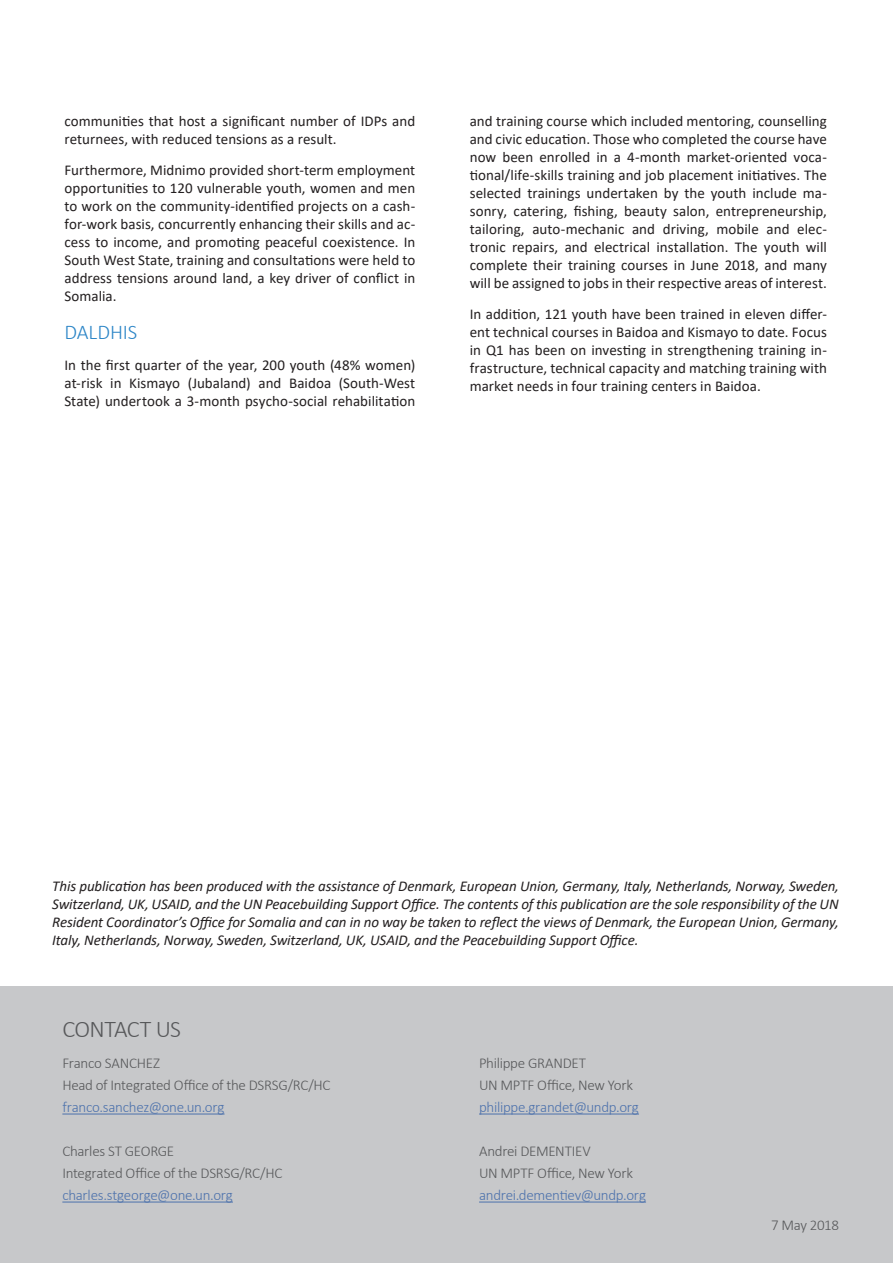
<style>
.page{position:relative;width:893px;height:1263px;background:#fff}
.page>*{position:absolute;margin:0;border:0;box-sizing:border-box;transform-origin:0 0}
.t1{font:300 24px "Calibri";letter-spacing:-.025em;color:#57585a}
.t2{font:300 21px "Calibri";letter-spacing:-.01em;color:#2d86c7}
.t3{font:15px/18px "Calibri";color:#231f20;text-align:justify}
.t4{font:italic 15px/18px "Calibri";letter-spacing:-.01em;color:#231f20;text-align:justify}
.t5{font:300 15px "Calibri";letter-spacing:-.02em;color:#57585a}
.t6{font:300 15px "Calibri";letter-spacing:-.02em;color:#4d72ac}
</style>
<div class="page">
<div style="left:0;top:986px;width:893px;height:277px;background:#c7c8ca"></div>
<hr style="left:62px;top:1113px;width:163px;height:1px;background:#4d72ac">
<hr style="left:62px;top:1202px;width:171px;height:1px;background:#4d72ac">
<hr style="left:479px;top:1113px;width:160px;height:1px;background:#4d72ac">
<hr style="left:479px;top:1202px;width:167px;height:1px;background:#4d72ac">
<p class="t3" style="left:64px;top:112px;width:352px">communities that host a significant number of IDPs and returnees, with reduced tensions as a result.</p>
<p class="t3" style="left:64px;top:160px;width:352px">Furthermore, Midnimo provided short-term employment opportunities to 120 vulnerable youth, women and men to work on the community-identified projects on a cash&shy;for-work basis, concurrently enhancing their skills and ac&shy;cess to income, and promoting peaceful coexistence. In South West State, training and consultations were held to address tensions around land, a key driver of conflict in Somalia.</p>
<p class="t2" style="left:64px;top:319px;width:74px">DALDHIS</p>
<p class="t3" style="left:64px;top:355px;width:352px">In the first quarter of the year, 200 youth (48% women) at-risk in Kismayo (Jubaland) and Baidoa (South-West State) undertook a 3-month psycho-social rehabilitation</p>
<p class="t3" style="left:470px;top:112px;width:359px">and training course which included mentoring, counselling and civic education. Those who completed the course have now been enrolled in a 4-month market-oriented voca&shy;tional/life-skills training and job placement initiatives. The selected trainings undertaken by the youth include ma&shy;sonry, catering, fishing, beauty salon, entrepreneurship, tailoring, auto-mechanic and driving, mobile and elec&shy;tronic repairs, and electrical installation. The youth will complete their training courses in June 2018, and many will be assigned to jobs in their respective areas of interest.</p>
<p class="t3" style="left:470px;top:304px;width:359px">In addition, 121 youth have been trained in eleven differ&shy;ent technical courses in Baidoa and Kismayo to date. Focus in Q1 has been on investing in strengthening training in&shy;frastructure, technical capacity and matching training with market needs in four training centers in Baidoa.</p>
<p class="t4" style="left:52px;top:877px;width:788px">This publication has been produced with the assistance of Denmark, European Union, Germany, Italy, Netherlands, Norway, Sweden, Switzerland, UK, USAID, and the UN Peacebuilding Support Office. The contents of this publication are the sole responsibility of the UN Resident Coordinator’s Office for Somalia and can in no way be taken to reflect the views of Denmark, the European Union, Germany, Italy, Netherlands, Norway, Sweden, Switzerland, UK, USAID, and the Peacebuilding Support Office.</p>
<p class="t1" style="left:62px;top:1014px;width:120px">CONTACT US</p>
<p class="t5" style="left:62px;top:1053px;width:99px">Franco SANCHEZ</p>
<p class="t5" style="left:62px;top:1075px;width:270px">Head of Integrated Office of the DSRSG/RC/HC</p>
<p class="t6" style="left:62px;top:1098px;width:164px">franco.sanchez@one.un.org</p>
<p class="t5" style="left:62px;top:1141px;width:113px">Charles ST GEORGE</p>
<p class="t5" style="left:62px;top:1163px;width:221px">Integrated Office of the DSRSG/RC/HC</p>
<p class="t6" style="left:62px;top:1186px;width:172px">charles.stgeorge@one.un.org</p>
<p class="t5" style="left:479px;top:1053px;width:109px">Philippe GRANDET</p>
<p class="t5" style="left:479px;top:1075px;width:156px">UN MPTF Office, New York</p>
<p class="t6" style="left:479px;top:1098px;width:161px">philippe.grandet@undp.org</p>
<p class="t5" style="left:479px;top:1141px;width:113px">Andrei DEMENTIEV</p>
<p class="t5" style="left:479px;top:1163px;width:156px">UN MPTF Office, New York</p>
<p class="t6" style="left:479px;top:1186px;width:168px">andrei.dementiev@undp.org</p>
<p class="t5" style="left:771px;top:1216px;width:69px">7 May 2018</p>
</div>
